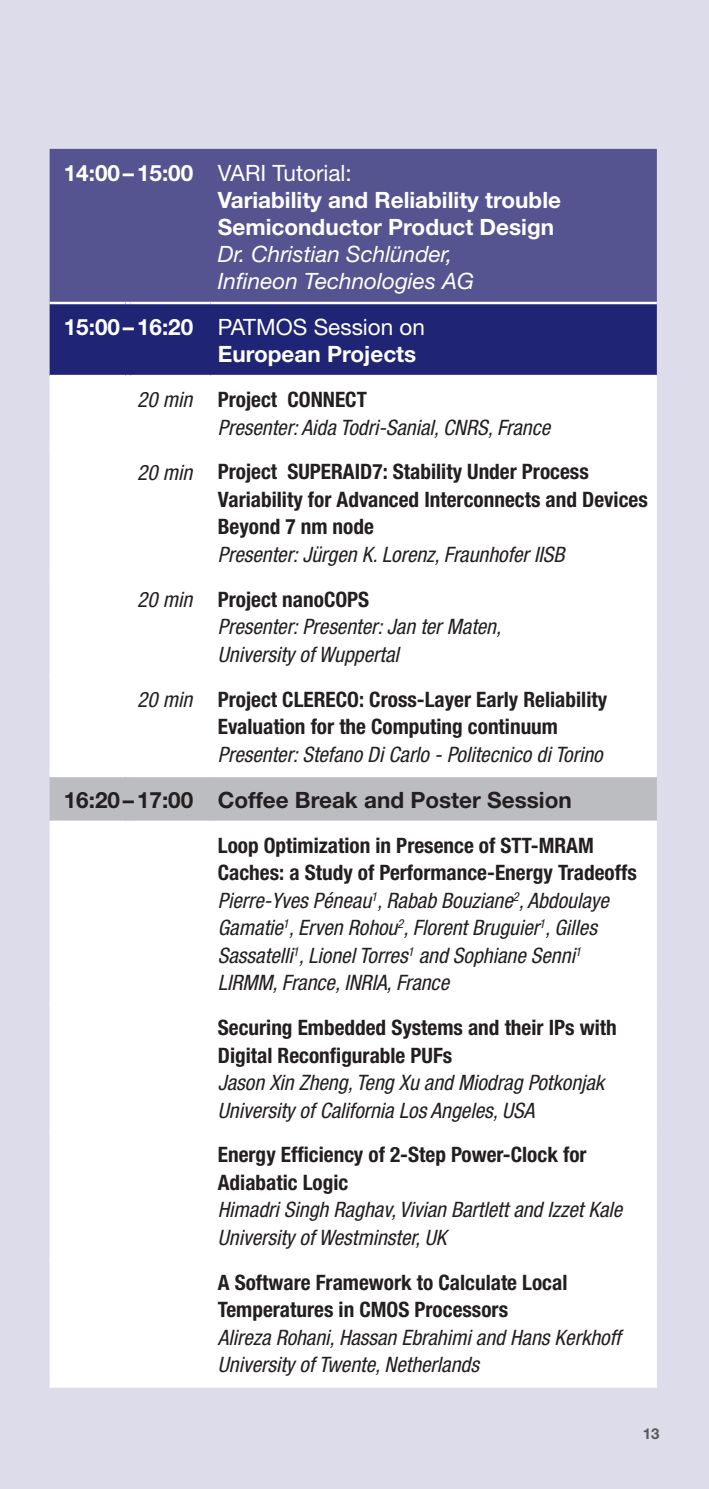
<style>
.page{position:relative;width:709px;height:1489px;background:#fff}
.page>*{position:absolute;margin:0;border:0;box-sizing:border-box;transform-origin:0 0}
.t1{font:700 22.5px/27px "Helvetica Neue LT";color:#fff}
.t2{font:italic 22.5px/27px "Helvetica Neue LT";color:#fff}
.t3{font:700 22.5px "Helvetica Neue LT";color:#231f20}
.t4{font:italic condensed 21.25px/27.5px "Helvetica Neue LT";color:#231f20}
.t5{font:700 condensed 21.25px/27.5px "Helvetica Neue LT";color:#231f20}
.t6{font:700 15px "Helvetica Neue LT";color:#57585a}
.s1{font-weight:400}
.s2{font-weight:700;font-style:normal}
.s3{font-weight:400;font-style:italic}
</style>
<div class="page">
<div style="left:0;top:0;width:709px;height:1488px;background:#dcdcea"></div>
<div style="left:50px;top:149px;width:607px;height:153px;background:#555490"></div>
<div style="left:50px;top:304px;width:607px;height:71px;background:#1f2574"></div>
<div style="left:50px;top:377px;width:607px;height:1008px;background:#fff"></div>
<hr style="left:50px;top:302px;width:75px;height:2px;background:#fff">
<hr style="left:130px;top:302px;width:81px;height:2px;background:#fff">
<hr style="left:211px;top:302px;width:446px;height:2px;background:#fff">
<hr style="left:50px;top:375px;width:75px;height:2px;background:#fff">
<hr style="left:130px;top:375px;width:81px;height:2px;background:#fff">
<hr style="left:211px;top:375px;width:446px;height:2px;background:#fff">
<hr style="left:50px;top:447px;width:75px;height:3px;background:#fff">
<svg style="left:125px;top:447px;width:5px;height:3px"></svg>
<hr style="left:130px;top:447px;width:81px;height:3px;background:#fff">
<hr style="left:211px;top:447px;width:446px;height:3px;background:#fff">
<hr style="left:50px;top:575px;width:75px;height:2px;background:#fff">
<hr style="left:130px;top:575px;width:81px;height:2px;background:#fff">
<hr style="left:211px;top:575px;width:446px;height:2px;background:#fff">
<hr style="left:50px;top:674px;width:75px;height:3px;background:#fff">
<svg style="left:125px;top:674px;width:5px;height:3px"></svg>
<hr style="left:130px;top:674px;width:81px;height:3px;background:#fff">
<hr style="left:211px;top:674px;width:446px;height:3px;background:#fff">
<svg style="left:50px;top:774px;width:607px;height:49px;background:#c1c1c4"></svg>
<hr style="left:130px;top:820px;width:81px;height:3px;background:#fff">
<hr style="left:211px;top:820px;width:446px;height:3px;background:#fff">
<hr style="left:50px;top:1003px;width:75px;height:2px;background:#fff">
<hr style="left:130px;top:1003px;width:81px;height:2px;background:#fff">
<hr style="left:211px;top:1003px;width:446px;height:2px;background:#fff">
<hr style="left:50px;top:1130px;width:75px;height:2px;background:#fff">
<hr style="left:130px;top:1130px;width:81px;height:2px;background:#fff">
<hr style="left:211px;top:1130px;width:446px;height:2px;background:#fff">
<hr style="left:50px;top:1257px;width:75px;height:3px;background:#fff">
<svg style="left:125px;top:1257px;width:5px;height:3px"></svg>
<hr style="left:130px;top:1257px;width:81px;height:3px;background:#fff">
<hr style="left:211px;top:1257px;width:446px;height:3px;background:#fff">
<hr style="left:50px;top:1385px;width:75px;height:2px;background:#fff">
<hr style="left:130px;top:1385px;width:81px;height:2px;background:#fff">
<hr style="left:211px;top:1385px;width:446px;height:2px;background:#fff">
<p class="t1" style="left:218px;top:159px;width:345px;text-indent:-154px">14:00–15:00 <span class="s1">VARI Tutorial:<br></span>Variability and Reliability trouble<br>Semiconductor Product Design</p>
<p class="t2" style="left:218px;top:240px;width:258px">Dr. Christian Schlünder,<br>Infineon Technologies AG</p>
<p class="t1" style="left:218px;top:313px;width:209px;text-indent:-154px">15:00–16:20 <span class="s1">PATMOS Session on<br></span>European Projects</p>
<p class="t4" style="left:218px;top:385px;width:334px;text-indent:-81px">20 min <span class="s2">Project CONNECT<br></span>Presenter: Aida Todri-Sanial, CNRS, France</p>
<p class="t5" style="left:218px;top:458px;width:431px;text-indent:-81px"><span class="s3">20 min</span> Project SUPERAID7: Stability Under Process<br>Variability for Advanced Interconnects and Devices<br>Beyond 7 nm node</p>
<p class="t4" style="left:137px;top:532px;width:428px;line-height:44.8px;text-indent:81px">Presenter: Jürgen K. Lorenz, Fraunhofer IISB<br>20 min <span class="s2">Project nanoCOPS</span></p>
<p class="t4" style="left:218px;top:613px;width:285px">Presenter: Presenter: Jan ter Maten,<br>University of Wuppertal</p>
<p class="t5" style="left:218px;top:685px;width:391px;text-indent:-81px"><span class="s3">20 min</span> Project CLERECO: Cross-Layer Early Reliability<br>Evaluation for the Computing continuum</p>
<p class="t4" style="left:218px;top:740px;width:386px">Presenter: Stefano Di Carlo - Politecnico di Torino</p>
<p class="t3" style="left:64px;top:785px;width:509px">16:20–17:00 Coffee Break and Poster Session</p>
<p class="t4" style="left:218px;top:831px;width:420px"><span class="s2">Loop Optimization in Presence of STT-MRAM Caches: a Study of Performance-Energy Tradeoffs </span>Pierre-Yves Péneau<sup>1</sup>, Rabab Bouziane<sup>2</sup>, Abdoulaye Gamatie<sup>1</sup>, Erven Rohou<sup>2</sup>, Florent Bruguier<sup>1</sup>, Gilles Sassatelli<sup>1</sup>, Lionel Torres<sup>1</sup> and Sophiane Senni<sup>1<br></sup>LIRMM, France, INRIA, France</p>
<p class="t5" style="left:218px;top:1013px;width:400px">Securing Embedded Systems and their IPs with<br>Digital Reconfigurable PUFs</p>
<p class="t4" style="left:218px;top:1068px;width:388px">Jason Xin Zheng, Teng Xu and Miodrag Potkonjak<br>University of California Los Angeles, USA</p>
<p class="t5" style="left:218px;top:1140px;width:370px">Energy Efficiency of 2-Step Power-Clock for<br>Adiabatic Logic</p>
<p class="t4" style="left:218px;top:1195px;width:406px">Himadri Singh Raghav, Vivian Bartlett and Izzet Kale<br>University of Westminster, UK</p>
<p class="t5" style="left:218px;top:1268px;width:351px">A Software Framework to Calculate Local<br>Temperatures in CMOS Processors</p>
<p class="t4" style="left:218px;top:1323px;width:404px">Alireza Rohani, Hassan Ebrahimi and Hans Kerkhoff<br>University of Twente, Netherlands</p>
<p class="t6" style="left:642px;top:1424px;width:18px">13</p>
</div>
